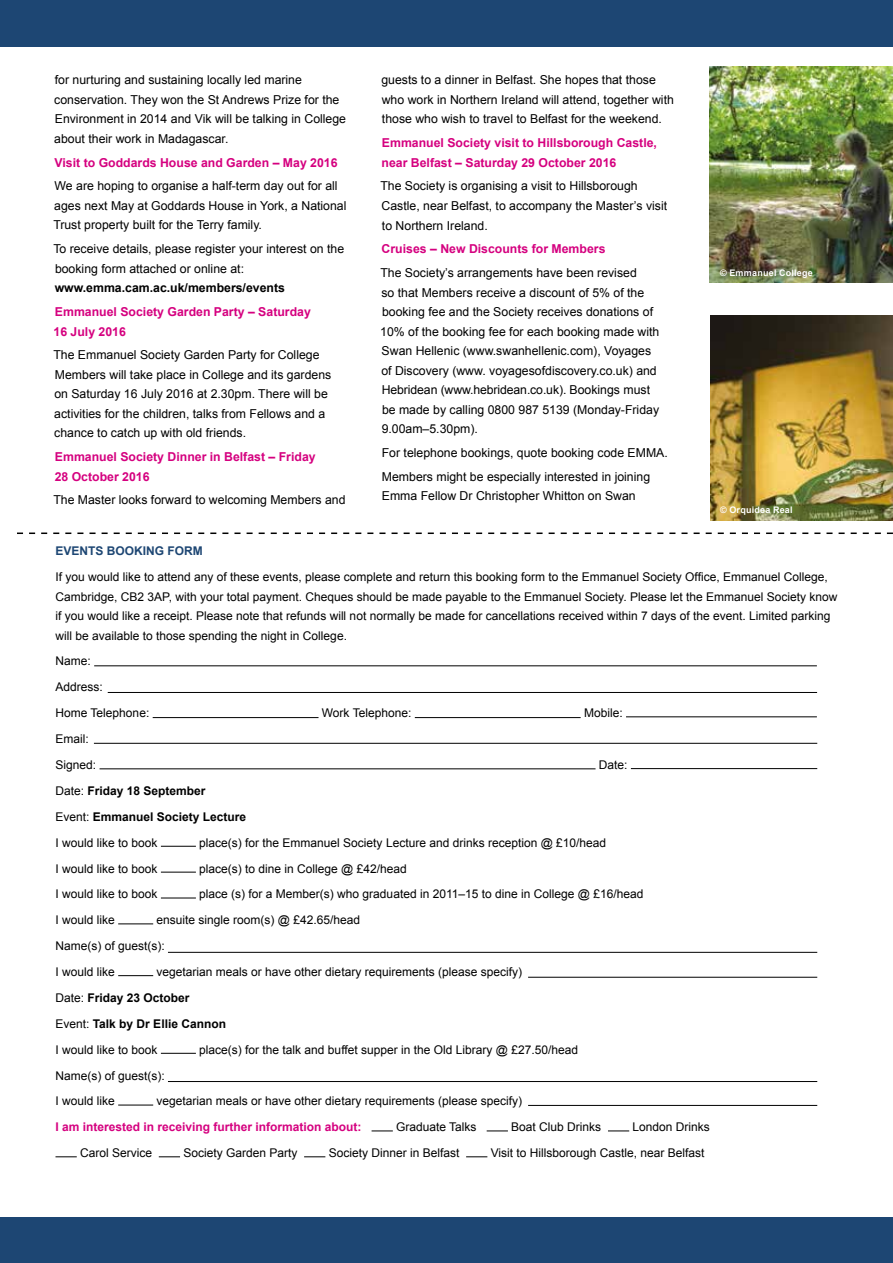
<style>
.page{position:relative;width:893px;height:1263px;background:#fff}
.page>*{position:absolute;margin:0;border:0;box-sizing:border-box;transform-origin:0 0}
.t1{font:12.3px/19.5px "Arial";color:#000}
.t2{font:700 12.3px/19.5px "Arial";color:#d5007f}
.t3{font:700 12.3px "Arial";color:#000}
.t4{font:12px/26px "Arial";color:#000}
.t5{font:700 12px/26px "Arial";color:#000}
.t6{font:700 12px "Arial";color:#d5007f}
.t7{font:700 12px "Arial";color:#1d4673}
.t8{font:700 9px "Arial";letter-spacing:.025em;color:#fff}
.s1{font-weight:400}
.s2{font-weight:700}
</style>
<div class="page">
<img style="left:710px;top:316px;width:183px;height:204px">
<img style="left:709px;top:67px;width:184px;height:216px">
<svg style="left:17px;top:532px;width:876px;height:2px"></svg>
<hr style="left:94px;top:665px;width:723px;height:1px;background:#000">
<hr style="left:153px;top:717px;width:166px;height:1px;background:#000">
<hr style="left:415px;top:717px;width:166px;height:1px;background:#000">
<hr style="left:626px;top:716px;width:191px;height:1px;background:#000">
<hr style="left:100px;top:768px;width:495px;height:1px;background:#000">
<hr style="left:631px;top:768px;width:186px;height:1px;background:#000">
<hr style="left:161px;top:846px;width:35px;height:1px;background:#000">
<hr style="left:161px;top:872px;width:35px;height:1px;background:#000">
<hr style="left:161px;top:898px;width:35px;height:1px;background:#000">
<hr style="left:118px;top:923px;width:35px;height:1px;background:#000">
<hr style="left:118px;top:975px;width:35px;height:1px;background:#000">
<hr style="left:161px;top:1053px;width:35px;height:1px;background:#000">
<hr style="left:118px;top:1105px;width:35px;height:1px;background:#000">
<svg style="left:372px;top:1130px;width:21px;height:1px"></svg>
<svg style="left:487px;top:1130px;width:21px;height:1px"></svg>
<svg style="left:608px;top:1130px;width:21px;height:1px"></svg>
<svg style="left:56px;top:1156px;width:21px;height:1px"></svg>
<svg style="left:159px;top:1156px;width:21px;height:1px"></svg>
<svg style="left:304px;top:1156px;width:21px;height:1px"></svg>
<svg style="left:466px;top:1156px;width:21px;height:1px"></svg>
<hr style="left:108px;top:692px;width:709px;height:1px;background:#000">
<hr style="left:94px;top:743px;width:723px;height:1px;background:#000">
<hr style="left:168px;top:1081px;width:649px;height:1px;background:#000">
<hr style="left:528px;top:977px;width:289px;height:1px;background:#000">
<hr style="left:528px;top:1105px;width:289px;height:1px;background:#000">
<div style="left:0;top:0;width:893px;height:46px;background:#1d4673"></div>
<div style="left:0;top:1217px;width:893px;height:46px;background:#1d4673"></div>
<hr style="left:168px;top:952px;width:649px;height:1px;background:#000">
<p class="t1" style="left:54px;top:71px;width:293px">for nurturing and sustaining locally led marine conservation. They won the St Andrews Prize for the Environment in 2014 and Vik will be talking in College about their work in Madagascar.</p>
<p class="t2" style="left:55px;top:153px;width:285px">Visit to Goddards House and Garden – May 2016</p>
<p class="t1" style="left:53px;top:177px;width:295px">We are hoping to organise a half-term day out for all ages next May at Goddards House in York, a National<br>Trust property built for the Terry family.</p>
<p class="t1" style="left:53px;top:239px;width:292px">To receive details, please register your interest on the booking form attached or online at:</p>
<p class="t3" style="left:55px;top:280px;width:232px">www.emma.cam.ac.uk/members/events</p>
<p class="t2" style="left:54px;top:302px;width:259px">Emmanuel Society Garden Party – Saturday<br>16 July 2016</p>
<p class="t1" style="left:53px;top:345px;width:279px">The Emmanuel Society Garden Party for College Members will take place in College and its gardens on Saturday 16 July 2016 at 2.30pm. There will be activities for the children, talks from Fellows and a chance to catch up with old friends.</p>
<p class="t2" style="left:55px;top:447px;width:262px">Emmanuel Society Dinner in Belfast – Friday<br>28 October 2016</p>
<p class="t1" style="left:53px;top:490px;width:294px">The Master looks forward to welcoming Members and</p>
<p class="t1" style="left:381px;top:71px;width:294px">guests to a dinner in Belfast. She hopes that those who work in Northern Ireland will attend, together with those who wish to travel to Belfast for the weekend.</p>
<p class="t2" style="left:382px;top:134px;width:277px">Emmanuel Society visit to Hillsborough Castle, near Belfast – Saturday 29 October 2016</p>
<p class="t1" style="left:380px;top:177px;width:288px">The Society is organising a visit to Hillsborough<br>Castle, near Belfast, to accompany the Master’s visit to Northern Ireland.</p>
<p class="t2" style="left:382px;top:240px;width:225px">Cruises – New Discounts for Members</p>
<p class="t1" style="left:380px;top:263px;width:281px">The Society’s arrangements have been revised<br>so that Members receive a discount of 5% of the booking fee and the Society receives donations of 10% of the booking fee for each booking made with Swan Hellenic (www.swanhellenic.com), Voyages of Discovery (www. voyagesofdiscovery.co.uk) and Hebridean (www.hebridean.co.uk). Bookings must be made by calling 0800 987 5139 (Monday-Friday 9.00am–5.30pm).</p>
<p class="t1" style="left:382px;top:441px;width:288px;line-height:23.7px">For telephone bookings, quote booking code EMMA.<br>Members might be especially interested in joining</p>
<p class="t1" style="left:382px;top:486px;width:255px">Emma Fellow Dr Christopher Whitton on Swan</p>
<p class="t8" style="left:720px;top:267px;width:94px">© Emmanuel College</p>
<p class="t8" style="left:720px;top:504px;width:74px">© Orquidea Real</p>
<p class="t7" style="left:56px;top:543px;width:149px">EVENTS BOOKING FORM</p>
<p class="t4" style="left:56px;top:567px;width:783px;line-height:19.5px">If you would like to attend any of these events, please complete and return this booking form to the Emmanuel Society Office, Emmanuel College, Cambridge, CB2 3AP, with your total payment. Cheques should be made payable to the Emmanuel Society. Please let the Emmanuel Society know if you would like a receipt. Please note that refunds will not normally be made for cancellations received within 7 days of the event. Limited parking will be available to those spending the night in College.</p>
<p class="t4" style="left:56px;top:648px;width:95px">Name:<br>Address:<br>Home Telephone:</p>
<p class="t4" style="left:322px;top:700px;width:91px">Work Telephone:</p>
<p class="t4" style="left:584px;top:700px;width:40px">Mobile:</p>
<p class="t4" style="left:56px;top:726px;width:42px">Email:<br>Signed:</p>
<p class="t4" style="left:599px;top:752px;width:30px">Date:</p>
<p class="t5" style="left:56px;top:778px;width:192px"><span class="s1">Date:</span> Friday 18 September<br><span class="s1">Event:</span> Emmanuel Society Lecture<br><span class="s1">I would like to book</span></p>
<p class="t4" style="left:199px;top:829px;width:409px">place(s) for the Emmanuel Society Lecture and drinks reception @ £10/head</p>
<p class="t4" style="left:55px;top:855px;width:104px">I would like to book</p>
<p class="t4" style="left:199px;top:855px;width:209px">place(s) to dine in College @ £42/head</p>
<p class="t4" style="left:55px;top:881px;width:104px">I would like to book</p>
<p class="t4" style="left:199px;top:881px;width:446px">place (s) for a Member(s) who graduated in 2011–15 to dine in College @ £16/head</p>
<p class="t4" style="left:55px;top:907px;width:61px">I would like</p>
<p class="t4" style="left:55px;top:907px;width:306px;text-indent:101px">ensuite single room(s) @ £42.65/head<br>Name(s) of guest(s):<br>I would like</p>
<p class="t4" style="left:55px;top:959px;width:468px;text-indent:101px">vegetarian meals or have other dietary requirements (please specify)<br>Date: <span class="s2">Friday 23 October<br></span>Event: <span class="s2">Talk by Dr Ellie Cannon<br></span>I would like to book</p>
<p class="t4" style="left:199px;top:1036px;width:380px">place(s) for the talk and buffet supper in the Old Library @ £27.50/head</p>
<p class="t4" style="left:55px;top:1062px;width:111px">Name(s) of guest(s):<br>I would like</p>
<p class="t4" style="left:157px;top:1088px;width:367px">vegetarian meals or have other dietary requirements (please specify)</p>
<p class="t6" style="left:55px;top:1119px;width:308px">I am interested in receiving further information about:</p>
<p class="t4" style="left:396px;top:1114px;width:82px">Graduate Talks</p>
<p class="t4" style="left:511px;top:1114px;width:92px">Boat Club Drinks</p>
<p class="t4" style="left:633px;top:1114px;width:79px">London Drinks</p>
<p class="t4" style="left:80px;top:1140px;width:74px">Carol Service</p>
<p class="t4" style="left:183px;top:1140px;width:116px">Society Garden Party</p>
<p class="t4" style="left:329px;top:1140px;width:132px">Society Dinner in Belfast</p>
<p class="t4" style="left:491px;top:1140px;width:215px">Visit to Hillsborough Castle, near Belfast</p>
</div>
